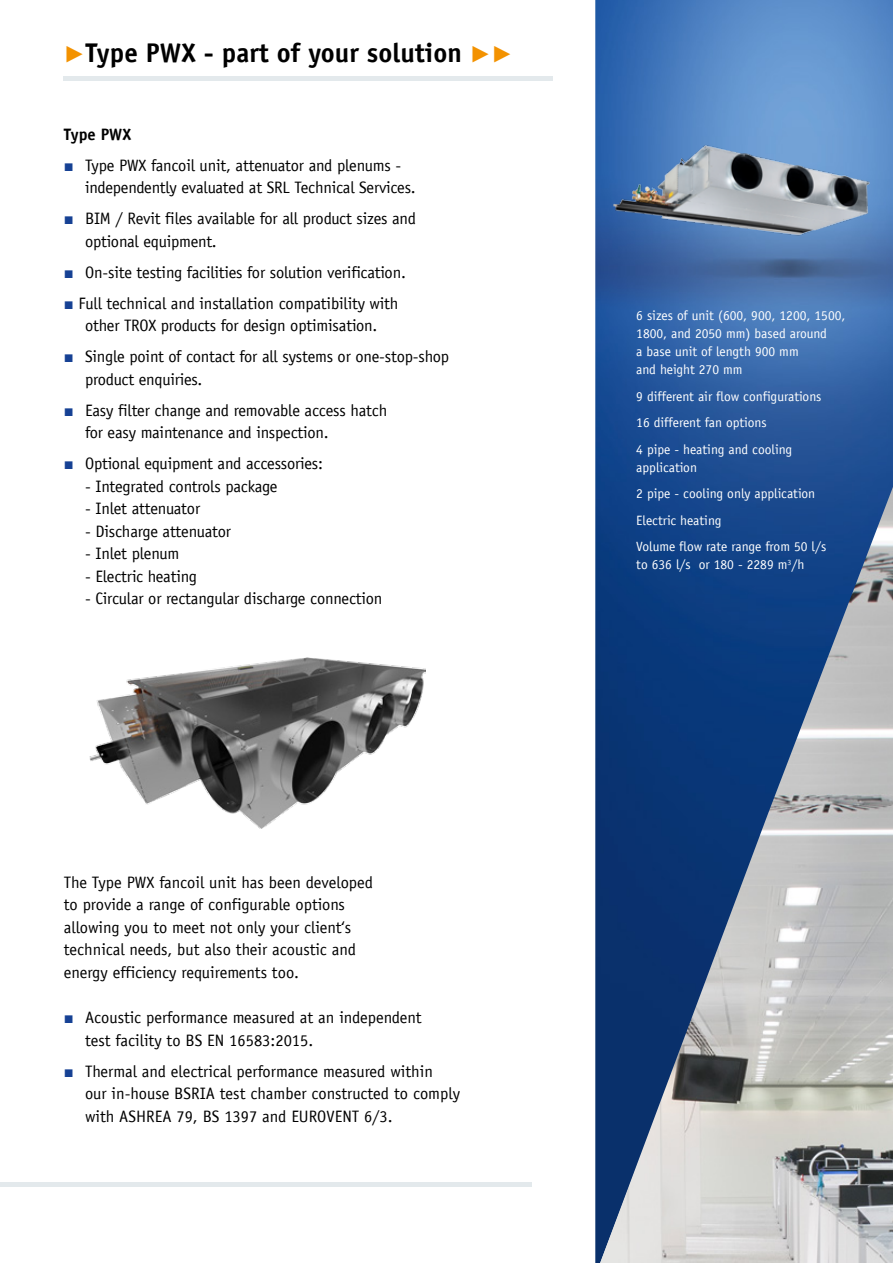
<style>
.page{position:relative;width:893px;height:1263px;background:#fff}
.page>*{position:absolute;margin:0;border:0;box-sizing:border-box;transform-origin:0 0}
.t1{font:700 27px "TROX Officina Sans";color:#000}
.t2{font:16.5px/22.5px "TROX Officina Sans";letter-spacing:-.01em;color:#000}
.t3{font:700 16.5px "TROX Officina Sans";color:#000}
.t4{font:13.5px/26.5px "TROX Officina Sans";color:#fff}
.s1{font-family:"TROX Helvetica";font-weight:400;color:#f39200}
.s2{font-family:"Arial";font-weight:700;color:#164194}
</style>
<div class="page">
<hr style="left:0;top:1182px;width:531px;height:4px;background:#e3e9ec">
<img style="left:595px;top:0;width:298px;height:1263px">
<img style="left:600px;top:487px;width:293px;height:776px">
<hr style="left:64px;top:77px;width:489px;height:4px;background:#e3e9ec">
<img style="left:600px;top:95px;width:284px;height:190px">
<img style="left:89px;top:658px;width:337px;height:171px">
<h1 class="t1" style="left:64px;top:36px;width:451px"><span class="s1">▶</span>Type PWX - part of your solution <span class="s1">▶▶</span></h1>
<p class="t3" style="left:64px;top:124px;width:69px">Type PWX</p>
<p class="t2" style="left:85px;top:154px;width:332px;text-indent:-21px"><span class="s2">■</span> Type PWX fancoil unit, attenuator and plenums - independently evaluated at SRL Technical Services.</p>
<p class="t2" style="left:85px;top:207px;width:332px;text-indent:-21px"><span class="s2">■</span> BIM / Revit files available for all product sizes and optional equipment.</p>
<p class="t2" style="left:64px;top:261px;width:344px"><span class="s2">■</span> On-site testing facilities for solution verification.</p>
<p class="t2" style="left:64px;top:292px;width:336px;text-align:center"><span class="s2">■</span> Full technical and installation compatibility with other TROX products for design optimisation.</p>
<p class="t2" style="left:85px;top:345px;width:366px;text-indent:-21px"><span class="s2">■</span> Single point of contact for all systems or one-stop-shop product enquiries.</p>
<p class="t2" style="left:85px;top:399px;width:304px;text-indent:-21px"><span class="s2">■</span> Easy filter change and removable access hatch for easy maintenance and inspection.</p>
<p class="t2" style="left:64px;top:452px;width:261px"><span class="s2">■</span> Optional equipment and accessories:</p>
<p class="t2" style="left:85px;top:475px;width:194px">- Integrated controls package</p>
<p class="t2" style="left:85px;top:497px;width:117px">- Inlet attenuator</p>
<p class="t2" style="left:85px;top:520px;width:148px">- Discharge attenuator</p>
<p class="t2" style="left:85px;top:542px;width:96px">- Inlet plenum</p>
<p class="t2" style="left:85px;top:565px;width:114px">- Electric heating</p>
<p class="t2" style="left:85px;top:587px;width:299px">- Circular or rectangular discharge connection</p>
<p class="t2" style="left:64px;top:871px;width:311px">The Type PWX fancoil unit has been developed to provide a range of configurable options allowing you to meet not only your client‘s technical needs, but also their acoustic and energy efficiency requirements too.</p>
<p class="t2" style="left:85px;top:1006px;width:338px;text-indent:-21px"><span class="s2">■</span> Acoustic performance measured at an independent test facility to BS EN 16583:2015.</p>
<p class="t2" style="left:85px;top:1060px;width:376px;text-indent:-21px"><span class="s2">■</span> Thermal and electrical performance measured within<br>our in-house BSRIA test chamber constructed to comply with ASHREA 79, BS 1397 and EUROVENT 6/3.</p>
<p class="t4" style="left:636px;top:307px;width:211px;line-height:18px">6 sizes of unit (600, 900, 1200, 1500,<br>1800, and 2050 mm) based around<br>a base unit of length 900 mm<br>and height 270 mm</p>
<p class="t4" style="left:636px;top:383px;width:187px">9 different air flow configurations<br>16 different fan options<br>4 pipe - heating and cooling</p>
<p class="t4" style="left:636px;top:454px;width:192px">application<br>2 pipe - cooling only application<br>Electric heating<br>Volume flow rate range from 50 l/s</p>
<p class="t4" style="left:636px;top:551px;width:170px">to 636 l/s or 180 - 2289 m<sup>3</sup>/h</p>
</div>
